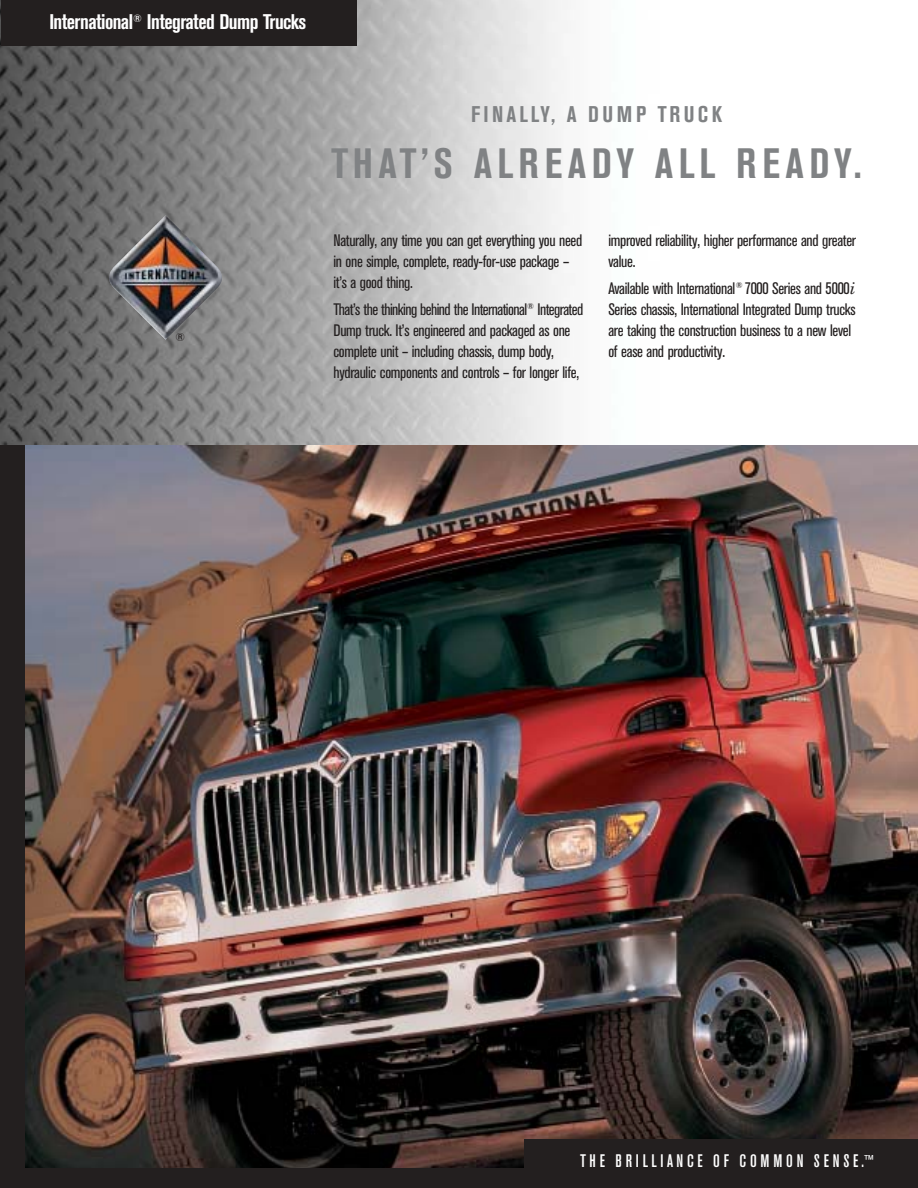
<style>
.page{position:relative;width:918px;height:1188px;background:#fff}
.page>*{position:absolute;margin:0;border:0;box-sizing:border-box;transform-origin:0 0}
.t1{font:700 condensed 42px "Akzidenz Grotesk BE";letter-spacing:.13em;color:#808284}
.t2{font:700 condensed 22.5px "Akzidenz Grotesk BE";letter-spacing:.155em;color:#808284}
.t3{font:700 condensed 21px "Akzidenz Grotesk BE";letter-spacing:-.03em;color:#fff}
.t4{font:500 condensed 18px "Akzidenz Grotesk BE";letter-spacing:.21em;color:#fff}
.t5{font:condensed 16.5px/21px "Akzidenz Grotesk BE";letter-spacing:-.02em;color:#231f1f}
.t6{font:700 condensed 11.55px "Akzidenz Grotesk BE";color:#231f1f}
.s1{font-family:"New Century Schlbk";font-style:italic;font-stretch:normal}
.s2{font-size:14.1px}
</style>
<div class="page">
<img style="left:0;top:0;width:917px;height:1187px">
<p class="t3" style="left:49px;top:14px;width:258px">International<sup>®</sup> Integrated Dump Trucks</p>
<p class="t6" style="left:175px;top:332px;width:11px">®</p>
<h2 class="t2" style="left:471px;top:106px;width:252px">FINALLY, A DUMP TRUCK</h2>
<h1 class="t1" style="left:331px;top:148px;width:531px">THAT’S ALREADY ALL READY.</h1>
<p class="t5" style="left:333px;top:231px;width:250px">Naturally, any time you can get everything you need in one simple, complete, ready-for-use package – it’s a good thing.</p>
<p class="t5" style="left:333px;top:300px;width:251px">That’s the thinking behind the International<sup>®</sup> Integrated Dump truck. It’s engineered and packaged as one complete unit – including chassis, dump body, hydraulic components and controls – for longer life,</p>
<p class="t5" style="left:608px;top:231px;width:249px">improved reliability, higher performance and greater value.</p>
<p class="t5" style="left:608px;top:279px;width:249px">Available with International<sup>®</sup> 7000 Series and 5000<span class="s1">i </span>Series chassis, International Integrated Dump trucks are taking the construction business to a new level of ease and productivity.</p>
<p class="t4" style="left:580px;top:1154px;width:295px">THE BRILLIANCE OF COMMON SENSE.<span class="s2">™</span></p>
</div>
